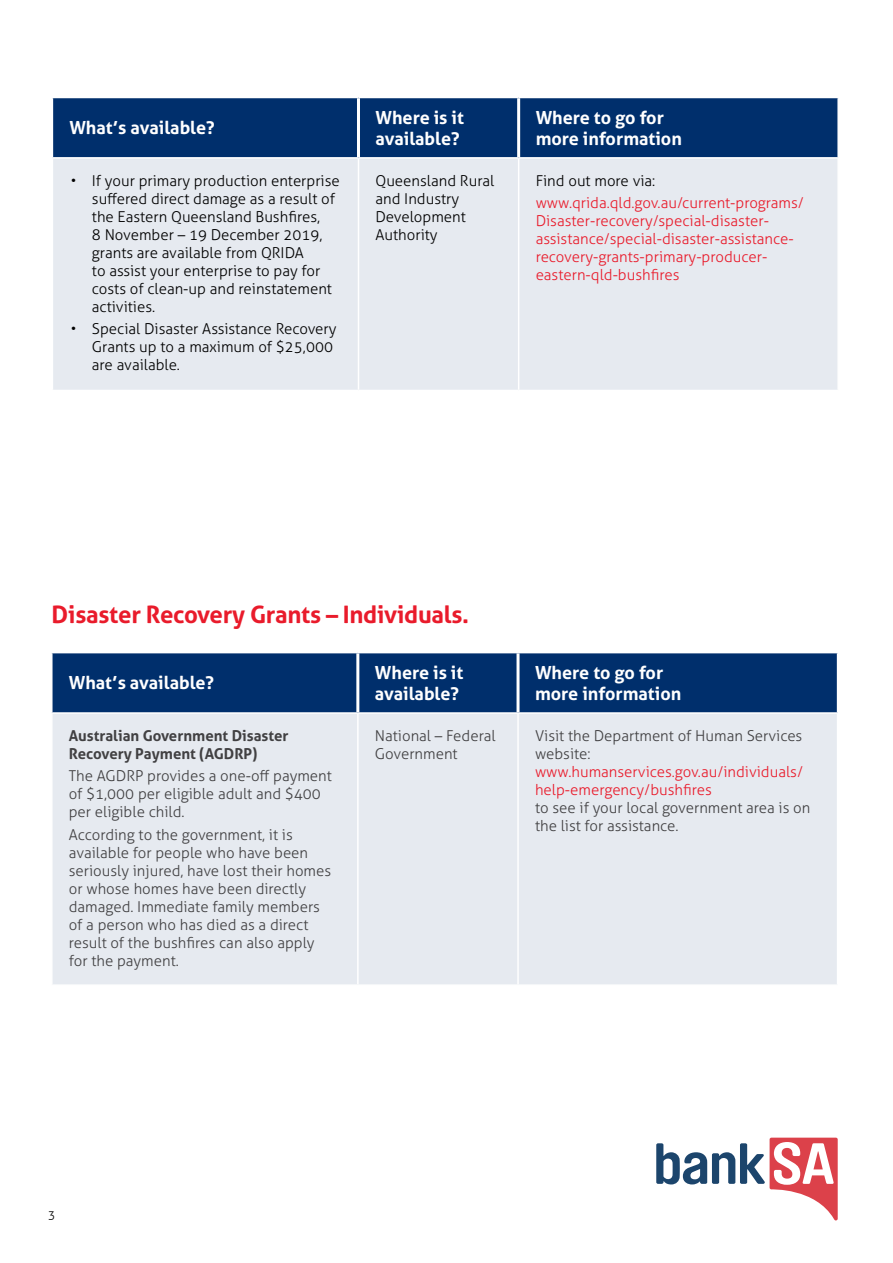
<style>
.page{position:relative;width:893px;height:1263px;background:#fff}
.page>*{position:absolute;margin:0;border:0;box-sizing:border-box;transform-origin:0 0}
.t1{font:700 24px "Aller";letter-spacing:-.01em;color:#e91b2b}
.t2{font:700 18px/21.6px "Aller";color:#fff}
.t3{font:300 15px/18px "Aller";color:#414042}
.t4{font:300 15px/18px "Aller";color:#000}
.t5{font:300 15px/18px "Aller";color:#e91b2b}
.t6{font:700 15px/18px "Aller";color:#414042}
.t7{font:300 12px "Aller";color:#000}
</style>
<div class="page">
<div style="left:53px;top:98px;width:784px;height:59px;background:#002f6c"></div>
<div style="left:53px;top:159px;width:784px;height:231px;background:#e6eaf0"></div>
<hr style="left:358px;top:159px;width:1px;height:231px;background:#fff">
<hr style="left:518px;top:159px;width:1px;height:231px;background:#fff">
<hr style="left:357px;top:98px;width:3px;height:59px;background:#fff">
<hr style="left:517px;top:98px;width:3px;height:59px;background:#fff">
<div style="left:53px;top:653px;width:784px;height:59px;background:#002f6c"></div>
<div style="left:53px;top:714px;width:784px;height:270px;background:#e6eaf0"></div>
<hr style="left:357px;top:714px;width:2px;height:270px;background:#fff">
<hr style="left:517px;top:714px;width:2px;height:270px;background:#fff">
<hr style="left:356px;top:653px;width:3px;height:59px;background:#fff">
<hr style="left:516px;top:653px;width:3px;height:59px;background:#fff">
<svg style="left:656px;top:1138px;width:182px;height:82px"></svg>
<p class="t2" style="left:69px;top:117px;width:147px">What’s available?</p>
<p class="t2" style="left:375px;top:106px;width:90px">Where is it available?</p>
<p class="t2" style="left:536px;top:106px;width:148px">Where to go for more information</p>
<p class="t4" style="left:92px;top:172px;width:249px;text-indent:-21px">• If your primary production enterprise suffered direct damage as a result of the Eastern Queensland Bushfires,<br>8 November – 19 December 2019, grants are available from QRIDA<br>to assist your enterprise to pay for costs of clean-up and reinstatement activities.</p>
<p class="t4" style="left:92px;top:320px;width:246px;text-indent:-21px">• Special Disaster Assistance Recovery<br>Grants up to a maximum of $25,000 are available.</p>
<p class="t4" style="left:375px;top:172px;width:120px">Queensland Rural and Industry<br>Development<br>Authority</p>
<p class="t4" style="left:536px;top:172px;width:121px">Find out more via:</p>
<p class="t5" style="left:536px;top:194px;width:270px">www.qrida.qld.gov.au/current-programs/ Disaster-recovery/special-disaster&shy;assistance/special-disaster-assistance&shy;recovery-grants-primary-producer&shy;eastern-qld-bushfires</p>
<h1 class="t1" style="left:52px;top:600px;width:419px">Disaster Recovery Grants – Individuals.</h1>
<p class="t2" style="left:69px;top:672px;width:147px">What’s available?</p>
<p class="t2" style="left:375px;top:661px;width:90px">Where is it available?</p>
<p class="t2" style="left:535px;top:661px;width:148px">Where to go for more information</p>
<p class="t6" style="left:69px;top:727px;width:221px">Australian Government Disaster<br>Recovery Payment (AGDRP)</p>
<p class="t3" style="left:69px;top:767px;width:265px">The AGDRP provides a one-off payment of $1,000 per eligible adult and $400 per eligible child.</p>
<p class="t3" style="left:69px;top:825px;width:264px">According to the government, it is available for people who have been seriously injured, have lost their homes or whose homes have been directly damaged. Immediate family members of a person who has died as a direct result of the bushfires can also apply for the payment.</p>
<p class="t3" style="left:375px;top:727px;width:122px">National – Federal<br>Government</p>
<p class="t3" style="left:535px;top:727px;width:269px">Visit the Department of Human Services website:</p>
<p class="t5" style="left:535px;top:763px;width:270px">www.humanservices.gov.au/individuals/ help-emergency/bushfires</p>
<p class="t3" style="left:535px;top:799px;width:277px">to see if your local government area is on the list for assistance.</p>
<p class="t7" style="left:48px;top:1207px;width:9px">3</p>
</div>
